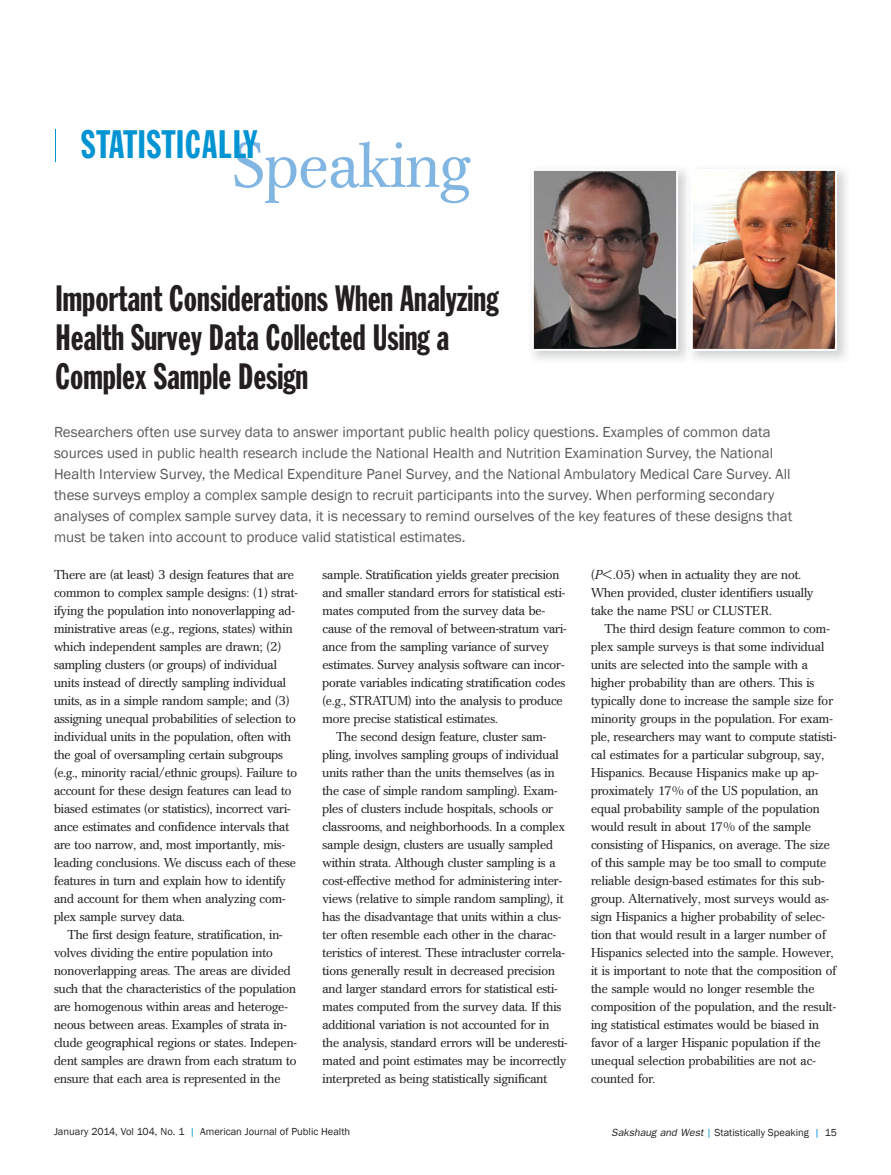
<style>
.page{position:relative;width:891px;height:1175px;background:#fff}
.page>*{position:absolute;margin:0;border:0;box-sizing:border-box;transform-origin:0 0}
.t1{font:63px "Cremona";color:#82b6e2}
.t2{font:39px "Franklin Gothic Extra Cond";letter-spacing:.025em;color:#0094d3}
.t3{font:36px/39px "Franklin Gothic Extra Cond";color:#231f20}
.t4{font:15px/21px "Franklin Gothic";color:#58595b}
.t5{font:12.75px/18px "Cremona";color:#231f20}
.t6{font:10.5px "Franklin Gothic";color:#231f20}
.s1{font-style:italic}
.s2{color:#0094d3}
</style>
<div class="page">
<hr style="left:55px;top:129px;width:1px;height:32px;background:#0094d3">
<svg style="left:533px;top:170px;width:145px;height:181px;background:#776663"></svg>
<img style="left:692px;top:170px;width:145px;height:181px">
<h2 class="t2" style="left:81px;top:130px;width:177px">STATISTICALLY</h2>
<h1 class="t1" style="left:234px;top:140px;width:238px">Speaking</h1>
<h3 class="t3" style="left:56px;top:281px;width:444px">Important Considerations When Analyzing<br>Health Survey Data Collected Using a<br>Complex Sample Design</h3>
<p class="t4" style="left:54px;top:421px;width:740px">Researchers often use survey data to answer important public health policy questions. Examples of common data sources used in public health research include the National Health and Nutrition Examination Survey, the National Health Interview Survey, the Medical Expenditure Panel Survey, and the National Ambulatory Medical Care Survey. All these surveys employ a complex sample design to recruit participants into the survey. When performing secondary analyses of complex sample survey data, it is necessary to remind ourselves of the key features of these designs that must be taken into account to produce valid statistical estimates.</p>
<p class="t5" style="left:54px;top:566px;width:245px">There are (at least) 3 design features that are common to complex sample designs: (1) strat&shy;ifying the population into nonoverlapping ad&shy;ministrative areas (e.g., regions, states) within which independent samples are drawn; (2) sampling clusters (or groups) of individual units instead of directly sampling individual units, as in a simple random sample; and (3) assigning unequal probabilities of selection to individual units in the population, often with the goal of oversampling certain subgroups (e.g., minority racial/ethnic groups). Failure to account for these design features can lead to biased estimates (or statistics), incorrect vari&shy;ance estimates and confidence intervals that are too narrow, and, most importantly, mis&shy;leading conclusions. We discuss each of these features in turn and explain how to identify and account for them when analyzing com&shy;plex sample survey data.</p>
<p class="t5" style="left:54px;top:926px;width:245px;text-indent:13px">The first design feature, stratification, in&shy;volves dividing the entire population into nonoverlapping areas. The areas are divided such that the characteristics of the population are homogenous within areas and heteroge&shy;neous between areas. Examples of strata in&shy;clude geographical regions or states. Indepen&shy;dent samples are drawn from each stratum to ensure that each area is represented in the</p>
<p class="t5" style="left:323px;top:566px;width:238px">sample. Stratification yields greater precision</p>
<p class="t5" style="left:323px;top:584px;width:244px">and smaller standard errors for statistical esti-</p>
<p class="t5" style="left:323px;top:602px;width:224px">mates computed from the survey data be-</p>
<p class="t5" style="left:323px;top:620px;width:246px">cause of the removal of between-stratum vari-</p>
<p class="t5" style="left:323px;top:638px;width:228px">ance from the sampling variance of survey</p>
<p class="t5" style="left:323px;top:656px;width:244px">estimates. Survey analysis software can incor-</p>
<p class="t5" style="left:323px;top:674px;width:244px">porate variables indicating stratification codes</p>
<p class="t5" style="left:323px;top:692px;width:242px">(e.g., STRATUM) into the analysis to produce</p>
<p class="t5" style="left:323px;top:710px;width:177px">more precise statistical estimates.</p>
<p class="t5" style="left:336px;top:728px;width:212px">The second design feature, cluster sam-</p>
<p class="t5" style="left:323px;top:746px;width:238px">pling, involves sampling groups of individual</p>
<p class="t5" style="left:323px;top:764px;width:234px">units rather than the units themselves (as in</p>
<p class="t5" style="left:323px;top:782px;width:237px">the case of simple random sampling). Exam-</p>
<p class="t5" style="left:323px;top:800px;width:232px">ples of clusters include hospitals, schools or</p>
<p class="t5" style="left:323px;top:818px;width:244px">classrooms, and neighborhoods. In a complex</p>
<p class="t5" style="left:323px;top:836px;width:232px">sample design, clusters are usually sampled</p>
<p class="t5" style="left:323px;top:854px;width:235px">within strata. Although cluster sampling is a</p>
<p class="t5" style="left:323px;top:872px;width:241px">cost-effective method for administering inter-</p>
<p class="t5" style="left:323px;top:890px;width:242px">views (relative to simple random sampling), it</p>
<p class="t5" style="left:323px;top:908px;width:240px">has the disadvantage that units within a clus-</p>
<p class="t5" style="left:323px;top:926px;width:235px">ter often resemble each other in the charac-</p>
<p class="t5" style="left:323px;top:944px;width:244px">teristics of interest. These intracluster correla-</p>
<p class="t5" style="left:323px;top:962px;width:234px">tions generally result in decreased precision</p>
<p class="t5" style="left:323px;top:980px;width:237px">and larger standard errors for statistical esti-</p>
<p class="t5" style="left:323px;top:998px;width:240px">mates computed from the survey data. If this</p>
<p class="t5" style="left:323px;top:1016px;width:228px">additional variation is not accounted for in</p>
<p class="t5" style="left:323px;top:1034px;width:247px">the analysis, standard errors will be underesti-</p>
<p class="t5" style="left:323px;top:1052px;width:245px">mated and point estimates may be incorrectly</p>
<p class="t5" style="left:323px;top:1070px;width:226px">interpreted as being statistically significant</p>
<p class="t5" style="left:591px;top:566px;width:224px">(<span class="s1">P</span> &lt; .05) when in actuality they are not.<br>When provided, cluster identifiers usually take the name PSU or CLUSTER.</p>
<p class="t5" style="left:591px;top:620px;width:247px;text-indent:13px">The third design feature common to com&shy;plex sample surveys is that some individual units are selected into the sample with a higher probability than are others. This is typically done to increase the sample size for minority groups in the population. For exam&shy;ple, researchers may want to compute statisti&shy;cal estimates for a particular subgroup, say, Hispanics. Because Hispanics make up ap&shy;proximately 17% of the US population, an equal probability sample of the population would result in about 17% of the sample consisting of Hispanics, on average. The size of this sample may be too small to compute reliable design-based estimates for this sub&shy;group. Alternatively, most surveys would as&shy;sign Hispanics a higher probability of selec&shy;tion that would result in a larger number of Hispanics selected into the sample. However, it is important to note that the composition of the sample would no longer resemble the composition of the population, and the result&shy;ing statistical estimates would be biased in favor of a larger Hispanic population if the unequal selection probabilities are not ac&shy;counted for.</p>
<p class="t6" style="left:54px;top:1125px;width:298px">January 2014, Vol 104, No. 1 <span class="s2">|</span> American Journal of Public Health</p>
<p class="t6" style="left:611px;top:1126px;width:227px"><span class="s1">Sakshaug and West</span> <span class="s2">|</span> Statistically Speaking <span class="s2">|</span> 15</p>
</div>
